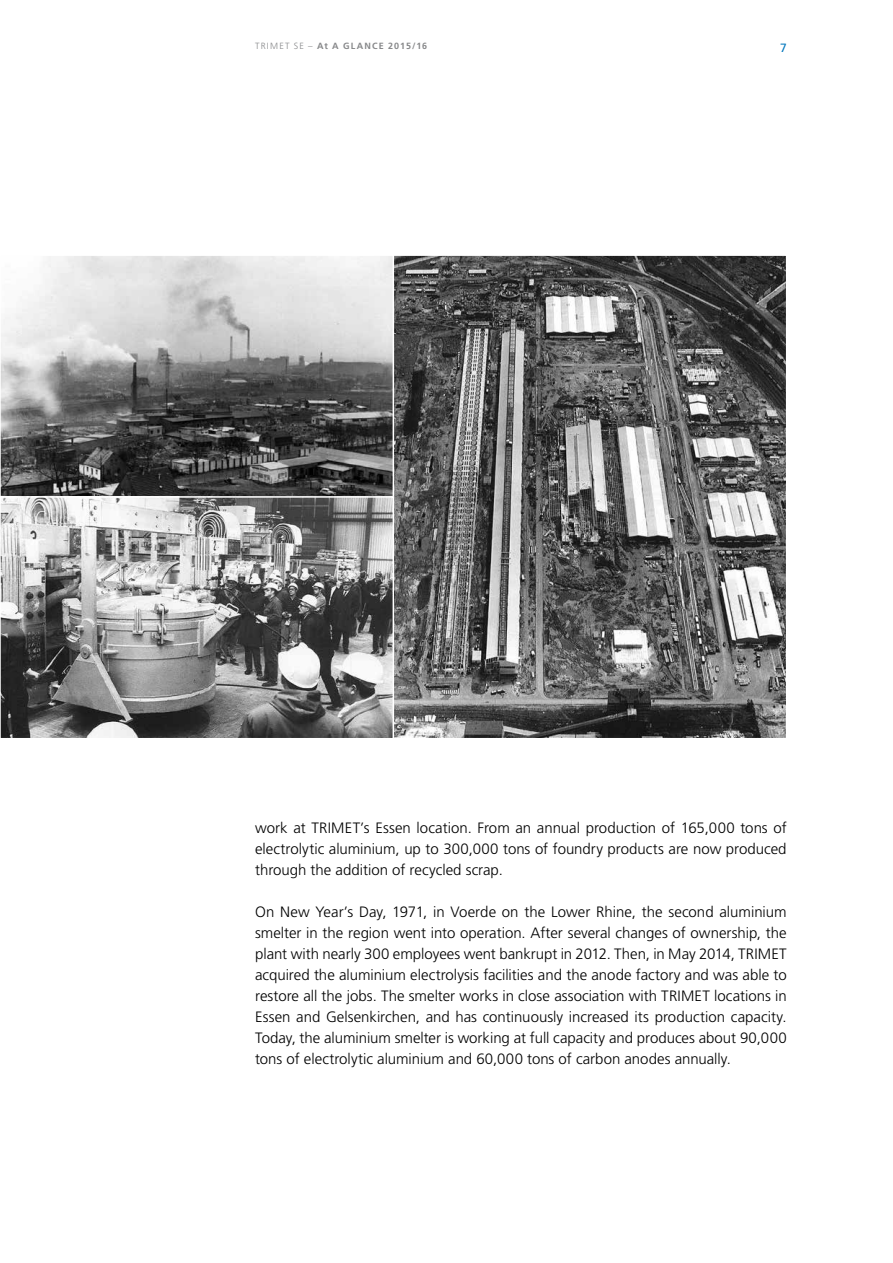
<style>
.page{position:relative;width:893px;height:1263px;background:#fff}
.page>*{position:absolute;margin:0;border:0;box-sizing:border-box;transform-origin:0 0}
.t1{font:300 15px/21px "Frutiger LT Pro";color:#000;text-align:justify}
.t2{font:12px "Frutiger LT Pro";color:#0076bc}
.t3{font:700 9px "Frutiger LT Pro";letter-spacing:.13em;color:#87888a}
.s1{font-weight:300}
</style>
<div class="page">
<img style="left:3px;top:257px;width:781px;height:479px">
<div style="left:0;top:254px;width:394px;height:244px;border:2px solid #fff"></div>
<div style="left:0;top:496px;width:394px;height:243px;border:2px solid #fff"></div>
<p class="t3" style="left:255px;top:41px;width:174px"><span class="s1">TRIMET SE –</span> At A GLANCE 2015/16</p>
<p class="t2" style="left:780px;top:40px;width:8px">7</p>
<p class="t1" style="left:255px;top:817px;width:533px">work at TRIMET’s Essen location. From an annual production of 165,000 tons of electrolytic aluminium, up to 300,000 tons of foundry products are now produced through the addition of recycled scrap.</p>
<p class="t1" style="left:255px;top:901px;width:533px">On New Year’s Day, 1971, in Voerde on the Lower Rhine, the second aluminium smelter in the region went into operation. After several changes of ownership, the plant with nearly 300 employees went bankrupt in 2012. Then, in May 2014, TRIMET acquired the aluminium electrolysis facilities and the anode factory and was able to restore all the jobs. The smelter works in close association with TRIMET locations in Essen and Gelsenkirchen, and has continuously increased its production capacity.<br>Today, the aluminium smelter is working at full capacity and produces about 90,000 tons of electrolytic aluminium and 60,000 tons of carbon anodes annually.</p>
</div>
